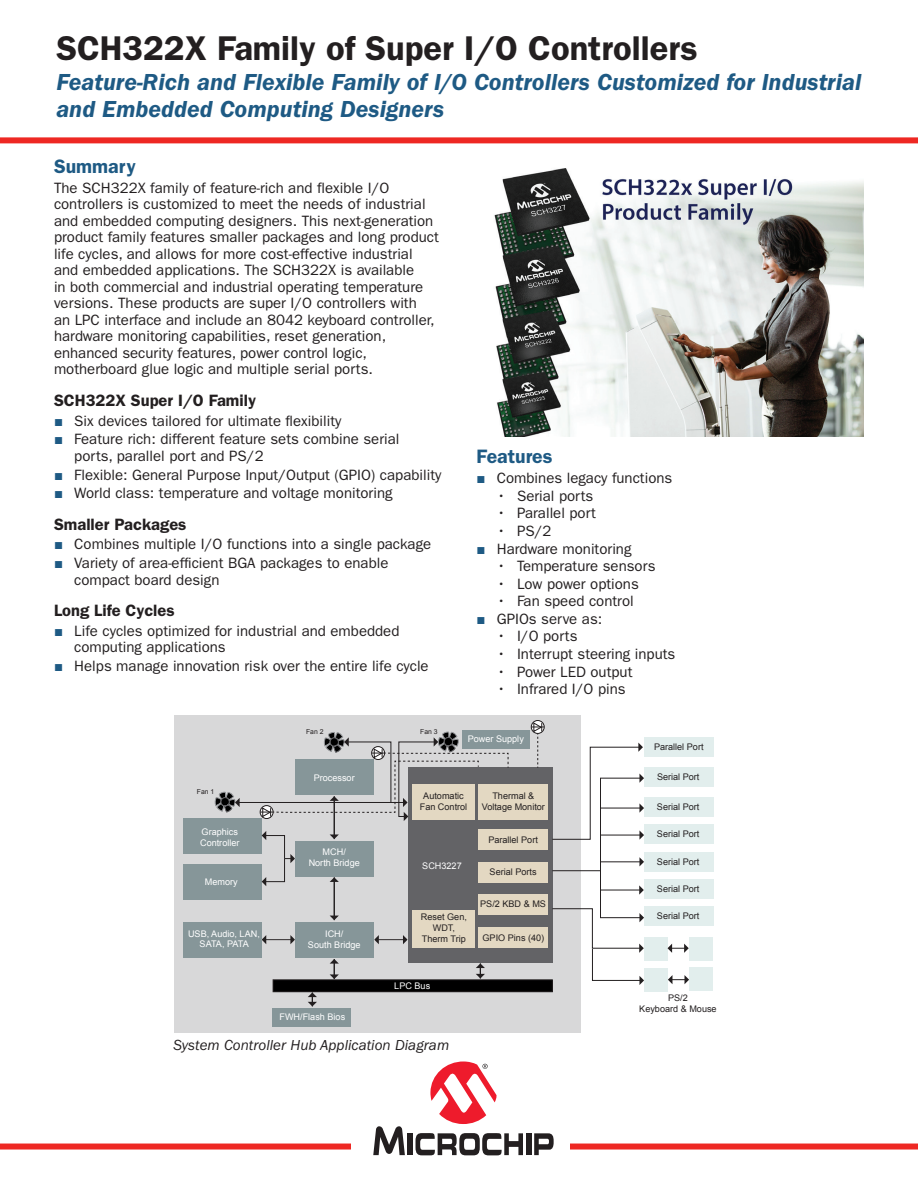
<style>
.page{position:relative;width:918px;height:1188px;background:#fff}
.page>*{position:absolute;margin:0;border:0;box-sizing:border-box;transform-origin:0 0}
.t1{font:600 34.5px "ITC Franklin Gothic Std";color:#231f20}
.t2{font:italic 600 24px/27px "ITC Franklin Gothic Std";color:#1e5a84}
.t3{font:600 19.5px "ITC Franklin Gothic Std";color:#1e5a84}
.t4{font:600 16.5px "ITC Franklin Gothic Std";color:#231f20}
.t5{font:15px/16.5px "ITC Franklin Gothic Std";color:#231f20}
.t6{font:italic 15px "ITC Franklin Gothic Std";color:#231f20}
.t7{font:9.15px/10.9px "Arial";color:#231f20;text-align:center}
.t8{font:9.15px/10.9px "Arial";color:#fff;text-align:center}
.t9{font:6.9px "Arial";color:#231f20}
.s1{font-family:"Arial";color:#1e5a84}
.s2{color:#1e5a84}
</style>
<div class="page">
<div style="left:0;top:137px;width:918px;height:6px;background:#ee2823"></div>
<div style="left:0;top:1144px;width:918px;height:6px;background:#ee2823"></div>
<div style="left:351px;top:1058px;width:219px;height:97px;background:#fff"></div>
<svg style="left:373px;top:1126px;width:32px;height:29px"></svg>
<div style="left:408px;top:1133px;width:5px;height:22px;background:#231f20"></div>
<div style="left:526px;top:1133px;width:5px;height:22px;background:#231f20"></div>
<svg style="left:534px;top:1133px;width:20px;height:22px"></svg>
<svg style="left:416px;top:1133px;width:107px;height:22px"></svg>
<svg style="left:430px;top:1062px;width:67px;height:62px"></svg>
<div style="left:174px;top:715px;width:407px;height:317px;background:#d8d8d9"></div>
<div style="left:644px;top:768px;width:70px;height:19px;background:#e2eeed"></div>
<div style="left:644px;top:737px;width:70px;height:20px;background:#e2eeed"></div>
<div style="left:644px;top:937px;width:24px;height:24px;background:#e2eeed"></div>
<div style="left:689px;top:937px;width:24px;height:24px;background:#e2eeed"></div>
<div style="left:644px;top:968px;width:24px;height:23px;background:#e2eeed"></div>
<div style="left:689px;top:968px;width:24px;height:23px;background:#e2eeed"></div>
<div style="left:183px;top:818px;width:79px;height:36px;background:#869699"></div>
<div style="left:408px;top:768px;width:144px;height:195px;background:#636366"></div>
<div style="left:295px;top:841px;width:78px;height:36px;background:#869699"></div>
<div style="left:413px;top:910px;width:62px;height:38px;background:#e3d8c2"></div>
<div style="left:478px;top:784px;width:70px;height:36px;background:#e3d8c2"></div>
<div style="left:478px;top:927px;width:70px;height:20px;background:#e3d8c2"></div>
<div style="left:478px;top:894px;width:70px;height:20px;background:#e3d8c2"></div>
<div style="left:478px;top:862px;width:70px;height:21px;background:#e3d8c2"></div>
<div style="left:478px;top:830px;width:70px;height:20px;background:#e3d8c2"></div>
<div style="left:462px;top:731px;width:68px;height:18px;background:#869699"></div>
<div style="left:183px;top:864px;width:79px;height:36px;background:#869699"></div>
<div style="left:183px;top:922px;width:79px;height:36px;background:#869699"></div>
<div style="left:265px;top:835px;width:20px;height:47px;border:1px solid #231f20"></div>
<svg style="left:262px;top:831px;width:4px;height:9px"></svg>
<svg style="left:262px;top:877px;width:4px;height:9px"></svg>
<svg style="left:285px;top:854px;width:10px;height:9px"></svg>
<hr style="left:334px;top:800px;width:1px;height:35px;background:#231f20">
<svg style="left:330px;top:834px;width:9px;height:5px"></svg>
<div style="left:295px;top:922px;width:78px;height:36px;background:#869699"></div>
<div style="left:272px;top:1008px;width:79px;height:19px;background:#869699"></div>
<hr style="left:334px;top:881px;width:1px;height:35px;background:#231f20">
<svg style="left:330px;top:916px;width:9px;height:4px"></svg>
<svg style="left:330px;top:877px;width:9px;height:5px"></svg>
<svg style="left:330px;top:959px;width:9px;height:20px"></svg>
<svg style="left:476px;top:963px;width:9px;height:15px"></svg>
<svg style="left:308px;top:993px;width:9px;height:13px"></svg>
<svg style="left:262px;top:935px;width:33px;height:9px"></svg>
<svg style="left:374px;top:935px;width:34px;height:9px"></svg>
<svg style="left:668px;top:944px;width:21px;height:9px"></svg>
<div style="left:273px;top:980px;width:279px;height:12px;background:#000"></div>
<div style="left:273px;top:979px;width:280px;height:13px;border:1px solid #231f20"></div>
<div style="left:531px;top:720px;width:13px;height:14px;border:1px solid #231f20;border-radius:50%"></div>
<hr style="left:239px;top:802px;width:165px;height:1px;background:#231f20">
<svg style="left:214px;top:792px;width:26px;height:20px"></svg>
<svg style="left:260px;top:731px;width:249px;height:90px"></svg>
<svg style="left:531px;top:722px;width:13px;height:46px"></svg>
<div style="left:644px;top:797px;width:70px;height:19px;background:#e2eeed"></div>
<div style="left:644px;top:824px;width:70px;height:19px;background:#e2eeed"></div>
<div style="left:644px;top:852px;width:70px;height:19px;background:#e2eeed"></div>
<div style="left:644px;top:879px;width:70px;height:19px;background:#e2eeed"></div>
<div style="left:644px;top:906px;width:70px;height:19px;background:#e2eeed"></div>
<svg style="left:668px;top:975px;width:21px;height:9px"></svg>
<svg style="left:552px;top:743px;width:92px;height:242px"></svg>
<img style="left:494px;top:168px;width:370px;height:269px">
<h1 class="t1" style="left:56px;top:28px;width:643px">SCH322X Family of Super I/O Controllers</h1>
<h2 class="t2" style="left:56px;top:69px;width:807px">Feature-Rich and Flexible Family of I/O Controllers Customized for Industrial and Embedded Computing Designers</h2>
<h3 class="t3" style="left:54px;top:155px;width:83px">Summary</h3>
<p class="t5" style="left:54px;top:180px;width:386px">The SCH322X family of feature-rich and flexible I/O controllers is customized to meet the needs of industrial and embedded computing designers. This next-generation product family features smaller packages and long product life cycles, and allows for more cost-effective industrial and embedded applications. The SCH322X is available<br>in both commercial and industrial operating temperature versions. These products are super I/O controllers with<br>an LPC interface and include an 8042 keyboard controller, hardware monitoring capabilities, reset generation, enhanced security features, power control logic, motherboard glue logic and multiple serial ports.</p>
<p class="t4" style="left:54px;top:391px;width:203px">SCH322X Super I/O Family</p>
<p class="t5" style="left:54px;top:412px;width:289px"><span class="s1">■</span><span class="s2">■</span> Six devices tailored for ultimate flexibility</p>
<p class="t5" style="left:74px;top:431px;width:327px;text-indent:-20px"><span class="s1">■</span><span class="s2">■</span> Feature rich: different feature sets combine serial ports, parallel port and PS/2</p>
<p class="t5" style="left:54px;top:466px;width:389px"><span class="s1">■</span><span class="s2">■</span> Flexible: General Purpose Input/Output (GPIO) capability</p>
<p class="t5" style="left:54px;top:485px;width:340px"><span class="s1">■</span><span class="s2">■</span> World class: temperature and voltage monitoring</p>
<p class="t4" style="left:54px;top:514px;width:134px">Smaller Packages</p>
<p class="t5" style="left:54px;top:536px;width:379px"><span class="s1">■</span><span class="s2">■</span> Combines multiple I/O functions into a single package</p>
<p class="t5" style="left:74px;top:555px;width:316px;text-indent:-20px"><span class="s1">■</span><span class="s2">■</span> Variety of area-efficient BGA packages to enable compact board design</p>
<p class="t4" style="left:54px;top:601px;width:122px">Long Life Cycles</p>
<p class="t5" style="left:74px;top:623px;width:327px;text-indent:-20px"><span class="s1">■</span><span class="s2">■</span> Life cycles optimized for industrial and embedded computing applications</p>
<p class="t5" style="left:54px;top:658px;width:376px"><span class="s1">■</span><span class="s2">■</span> Helps manage innovation risk over the entire life cycle</p>
<h3 class="t3" style="left:477px;top:445px;width:78px">Features</h3>
<p class="t5" style="left:477px;top:470px;width:197px"><span class="s1">■</span><span class="s2">■</span> Combines legacy functions</p>
<p class="t5" style="left:497px;top:488px;width:98px">• Serial ports</p>
<p class="t5" style="left:497px;top:505px;width:101px">• Parallel port</p>
<p class="t5" style="left:497px;top:523px;width:56px">• PS/2</p>
<p class="t5" style="left:477px;top:540px;width:157px"><span class="s1">■</span><span class="s2">■</span> Hardware monitoring</p>
<p class="t5" style="left:497px;top:558px;width:160px">• Temperature sensors</p>
<p class="t5" style="left:497px;top:575px;width:144px">• Low power options</p>
<p class="t5" style="left:497px;top:593px;width:138px">• Fan speed control</p>
<p class="t5" style="left:477px;top:611px;width:127px"><span class="s1">■</span><span class="s2">■</span> GPIOs serve as:</p>
<p class="t5" style="left:497px;top:628px;width:82px">• I/O ports</p>
<p class="t5" style="left:497px;top:646px;width:180px">• Interrupt steering inputs</p>
<p class="t5" style="left:497px;top:663px;width:137px">• Power LED output</p>
<p class="t5" style="left:497px;top:681px;width:130px">• Infrared I/O pins</p>
<p class="t9" style="left:197px;top:787px;width:19px">Fan 1</p>
<p class="t8" style="left:200px;top:826px;width:41px;text-align:left">Graphics<br>Controller</p>
<p class="t8" style="left:205px;top:877px;width:34px">Memory</p>
<p class="t8" style="left:188px;top:928px;width:73px">USB, Audio, LAN,<br>SATA, PATA</p>
<p class="t9" style="left:306px;top:727px;width:19px">Fan 2</p>
<p class="t9" style="left:420px;top:727px;width:19px">Fan 3</p>
<p class="t8" style="left:314px;top:772px;width:42px">Processor</p>
<p class="t8" style="left:468px;top:734px;width:58px">Power Supply</p>
<p class="t7" style="left:420px;top:790px;width:49px">Automatic<br>Fan Control</p>
<p class="t7" style="left:482px;top:790px;width:65px">Thermal &amp;<br>Voltage Monitor</p>
<p class="t8" style="left:309px;top:847px;width:53px">MCH/<br>North Bridge</p>
<p class="t8" style="left:308px;top:929px;width:54px">ICH/<br>South Bridge</p>
<p class="t8" style="left:279px;top:1011px;width:67px">FWH/Flash Bios</p>
<p class="t8" style="left:422px;top:861px;width:41px">SCH3227</p>
<p class="t7" style="left:421px;top:912px;width:48px">Reset Gen,<br>WDT,<br>Therm Trip</p>
<p class="t7" style="left:488px;top:835px;width:51px">Parallel Port</p>
<p class="t7" style="left:490px;top:867px;width:49px">Serial Ports</p>
<p class="t7" style="left:480px;top:899px;width:67px">PS/2 KBD &amp; MS</p>
<p class="t7" style="left:483px;top:932px;width:63px">GPIO Pins (40)</p>
<p class="t8" style="left:394px;top:980px;width:37px">LPC Bus</p>
<p class="t6" style="left:173px;top:1036px;width:277px">System Controller Hub Application Diagram</p>
<p class="t7" style="left:654px;top:742px;width:51px">Parallel Port</p>
<p class="t7" style="left:657px;top:772px;width:44px">Serial Port</p>
<p class="t7" style="left:657px;top:801px;width:44px">Serial Port</p>
<p class="t7" style="left:657px;top:828px;width:44px">Serial Port</p>
<p class="t7" style="left:657px;top:856px;width:44px">Serial Port</p>
<p class="t7" style="left:657px;top:883px;width:44px">Serial Port</p>
<p class="t7" style="left:657px;top:910px;width:44px">Serial Port</p>
<p class="t7" style="left:639px;top:993px;width:79px">PS/2<br>Keyboard &amp; Mouse</p>
</div>
